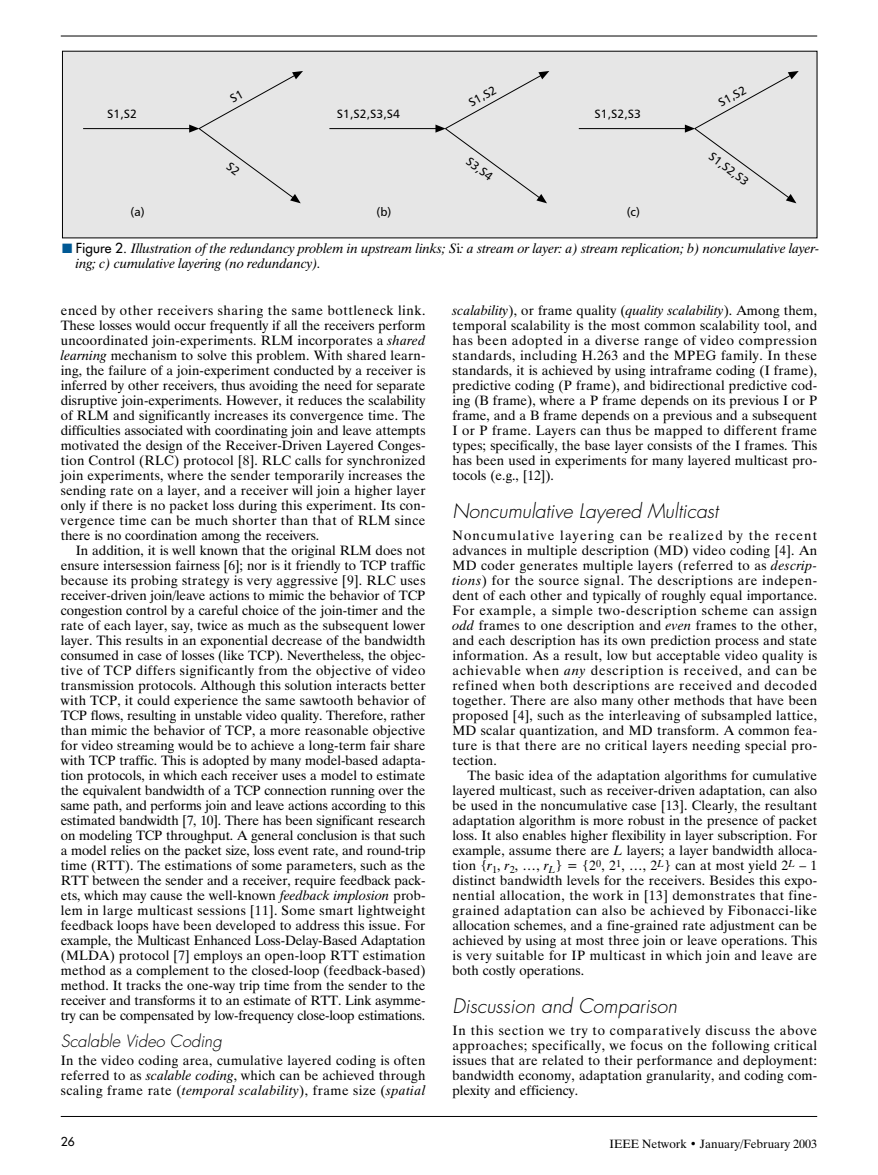
<style>
.page{position:relative;width:878px;height:1175px;background:#fff}
.page>*{position:absolute;margin:0;border:0;box-sizing:border-box;transform-origin:0 0}
.t1{font:italic 300 19.5px "Futura";color:#000}
.t2{font:italic 300 16.5px "Futura";color:#000}
.t3{font:13.5px/15px "Dutch 801 BT";letter-spacing:.01em;color:#000;text-align:justify}
.t4{font:italic 13.5px/15px "Dutch 801 BT";color:#000}
.t5{font:12px "Humanist 777 BT Roman B";color:#000}
.t6{font:12px "Dutch 801 BT";color:#000}
.t7{font:12px "Futura";color:#000}
.s1{color:#005994}
.s2{font-family:"Futura";font-style:normal}
.s3{font-style:normal}
.s4{font-style:italic}
</style>
<div class="page">
<hr style="left:61px;top:36px;width:756px;height:1px;background:#000">
<hr style="left:61px;top:1116px;width:756px;height:1px;background:#000">
<div style="left:62px;top:51px;width:755px;height:187px;background:#e6e6e6"></div>
<hr style="left:83px;top:128px;width:110px;height:1px;background:#000">
<hr style="left:329px;top:128px;width:110px;height:1px;background:#000">
<svg style="left:435px;top:71px;width:114px;height:132px"></svg>
<hr style="left:578px;top:128px;width:111px;height:1px;background:#000">
<svg style="left:684px;top:71px;width:114px;height:132px"></svg>
<svg style="left:189px;top:71px;width:114px;height:132px"></svg>
<p class="t5" style="left:107px;top:110px;width:31px">S1,S2</p>
<p class="t5" style="left:131px;top:207px;width:16px">(a)</p>
<p class="t5" style="left:337px;top:110px;width:65px">S1,S2,S3,S4</p>
<p class="t5" style="left:376px;top:207px;width:16px">(b)</p>
<p class="t5" style="left:467px;top:99px;width:31px;rotate:-28deg">S1,S2</p>
<p class="t5" style="left:717px;top:99px;width:31px;rotate:-28deg">S1,S2</p>
<p class="t5" style="left:470px;top:156px;width:31px;rotate:37deg">S3,S4</p>
<p class="t5" style="left:594px;top:110px;width:48px">S1,S2,S3</p>
<p class="t5" style="left:626px;top:207px;width:15px">(c)</p>
<p class="t5" style="left:713px;top:151px;width:48px;rotate:37deg">S1,S2,S3</p>
<p class="t4" style="left:76px;top:242px;width:745px;text-indent:-14px"><span class="s1">■</span> <span class="s2">Figure 2.</span> Illustration of the redundancy problem in upstream links; S<span class="s3">i</span>: a stream or layer: a) stream replication; b) noncumulative layer&shy;ing; c) cumulative layering (no redundancy).</p>
<p class="t3" style="left:61px;top:304px;width:366px">enced by other receivers sharing the same bottleneck link.<br>These losses would occur frequently if all the receivers perform uncoordinated join-experiments. RLM incorporates a <span class="s4">shared learning</span> mechanism to solve this problem. With shared learn&shy;ing, the failure of a join-experiment conducted by a receiver is inferred by other receivers, thus avoiding the need for separate disruptive join-experiments. However, it reduces the scalability of RLM and significantly increases its convergence time. The difficulties associated with coordinating join and leave attempts motivated the design of the Receiver-Driven Layered Conges&shy;tion Control (RLC) protocol [8]. RLC calls for synchronized join experiments, where the sender temporarily increases the sending rate on a layer, and a receiver will join a higher layer only if there is no packet loss during this experiment. Its con&shy;vergence time can be much shorter than that of RLM since there is no coordination among the receivers.</p>
<p class="t3" style="left:61px;top:544px;width:366px;text-indent:15px">In addition, it is well known that the original RLM does not ensure intersession fairness [6]; nor is it friendly to TCP traffic because its probing strategy is very aggressive [9]. RLC uses receiver-driven join/leave actions to mimic the behavior of TCP congestion control by a careful choice of the join-timer and the rate of each layer, say, twice as much as the subsequent lower layer. This results in an exponential decrease of the bandwidth consumed in case of losses (like TCP). Nevertheless, the objec&shy;tive of TCP differs significantly from the objective of video transmission protocols. Although this solution interacts better with TCP, it could experience the same sawtooth behavior of TCP flows, resulting in unstable video quality. Therefore, rather than mimic the behavior of TCP, a more reasonable objective for video streaming would be to achieve a long-term fair share with TCP traffic. This is adopted by many model-based adapta&shy;tion protocols, in which each receiver uses a model to estimate the equivalent bandwidth of a TCP connection running over the same path, and performs join and leave actions according to this estimated bandwidth [7, 10]. There has been significant research on modeling TCP throughput. A general conclusion is that such a model relies on the packet size, loss event rate, and round-trip time (RTT). The estimations of some parameters, such as the RTT between the sender and a receiver, require feedback pack&shy;ets, which may cause the well-known <span class="s4">feedback implosion</span> prob&shy;lem in large multicast sessions [11]. Some smart lightweight feedback loops have been developed to address this issue. For example, the Multicast Enhanced Loss-Delay-Based Adaptation (MLDA) protocol [7] employs an open-loop RTT estimation method as a complement to the closed-loop (feedback-based) method. It tracks the one-way trip time from the sender to the receiver and transforms it to an estimate of RTT. Link asymme&shy;try can be compensated by low-frequency close-loop estimations.</p>
<p class="t2" style="left:61px;top:1033px;width:162px">Scalable Video Coding</p>
<p class="t3" style="left:61px;top:1054px;width:366px">In the video coding area, cumulative layered coding is often referred to as <span class="s4">scalable coding</span>, which can be achieved through scaling frame rate (<span class="s4">temporal scalability</span>), frame size (<span class="s4">spatial</span></p>
<p class="t3" style="left:452px;top:304px;width:366px"><span class="s4">scalability</span>), or frame quality (<span class="s4">quality scalability</span>). Among them, temporal scalability is the most common scalability tool, and has been adopted in a diverse range of video compression standards, including H.263 and the MPEG family. In these standards, it is achieved by using intraframe coding (I frame), predictive coding (P frame), and bidirectional predictive cod&shy;ing (B frame), where a P frame depends on its previous I or P frame, and a B frame depends on a previous and a subsequent I or P frame. Layers can thus be mapped to different frame types; specifically, the base layer consists of the I frames. This has been used in experiments for many layered multicast pro&shy;tocols (e.g., [12]).</p>
<h1 class="t1" style="left:452px;top:501px;width:267px">Noncumulative Layered Multicast</h1>
<p class="t3" style="left:452px;top:529px;width:366px">Noncumulative layering can be realized by the recent advances in multiple description (MD) video coding [4]. An MD coder generates multiple layers (referred to as <span class="s4">descrip&shy;tions</span>) for the source signal. The descriptions are indepen&shy;dent of each other and typically of roughly equal importance.<br>For example, a simple two-description scheme can assign <span class="s4">odd</span> frames to one description and <span class="s4">even</span> frames to the other, and each description has its own prediction process and state information. As a result, low but acceptable video quality is achievable when <span class="s4">any</span> description is received, and can be refined when both descriptions are received and decoded together. There are also many other methods that have been proposed [4], such as the interleaving of subsampled lattice, MD scalar quantization, and MD transform. A common fea&shy;ture is that there are no critical layers needing special pro&shy;tection.</p>
<p class="t3" style="left:452px;top:769px;width:366px;text-indent:15px">The basic idea of the adaptation algorithms for cumulative layered multicast, such as receiver-driven adaptation, can also be used in the noncumulative case [13]. Clearly, the resultant adaptation algorithm is more robust in the presence of packet loss. It also enables higher flexibility in layer subscription. For example, assume there are <span class="s4">L</span> layers; a layer bandwidth alloca&shy;tion {<span class="s4">r</span><sub>1</sub>, <span class="s4">r</span><sub>2</sub>, …, <span class="s4">r</span><sub>L</sub>} = {2<sup>0</sup>, 2<sup>1</sup>, …, 2<sup>L</sup>} can at most yield 2<sup>L</sup> – 1 distinct bandwidth levels for the receivers. Besides this expo&shy;nential allocation, the work in [13] demonstrates that fine&shy;grained adaptation can also be achieved by Fibonacci-like allocation schemes, and a fine-grained rate adjustment can be achieved by using at most three join or leave operations. This is very suitable for IP multicast in which join and leave are both costly operations.</p>
<h1 class="t1" style="left:452px;top:996px;width:226px">Discussion and Comparison</h1>
<p class="t3" style="left:452px;top:1024px;width:366px">In this section we try to comparatively discuss the above approaches; specifically, we focus on the following critical issues that are related to their performance and deployment: bandwidth economy, adaptation granularity, and coding com&shy;plexity and efficiency.</p>
<p class="t7" style="left:61px;top:1135px;width:15px">26</p>
<p class="t6" style="left:609px;top:1139px;width:209px">IEEE Network • January/February 2003</p>
</div>
